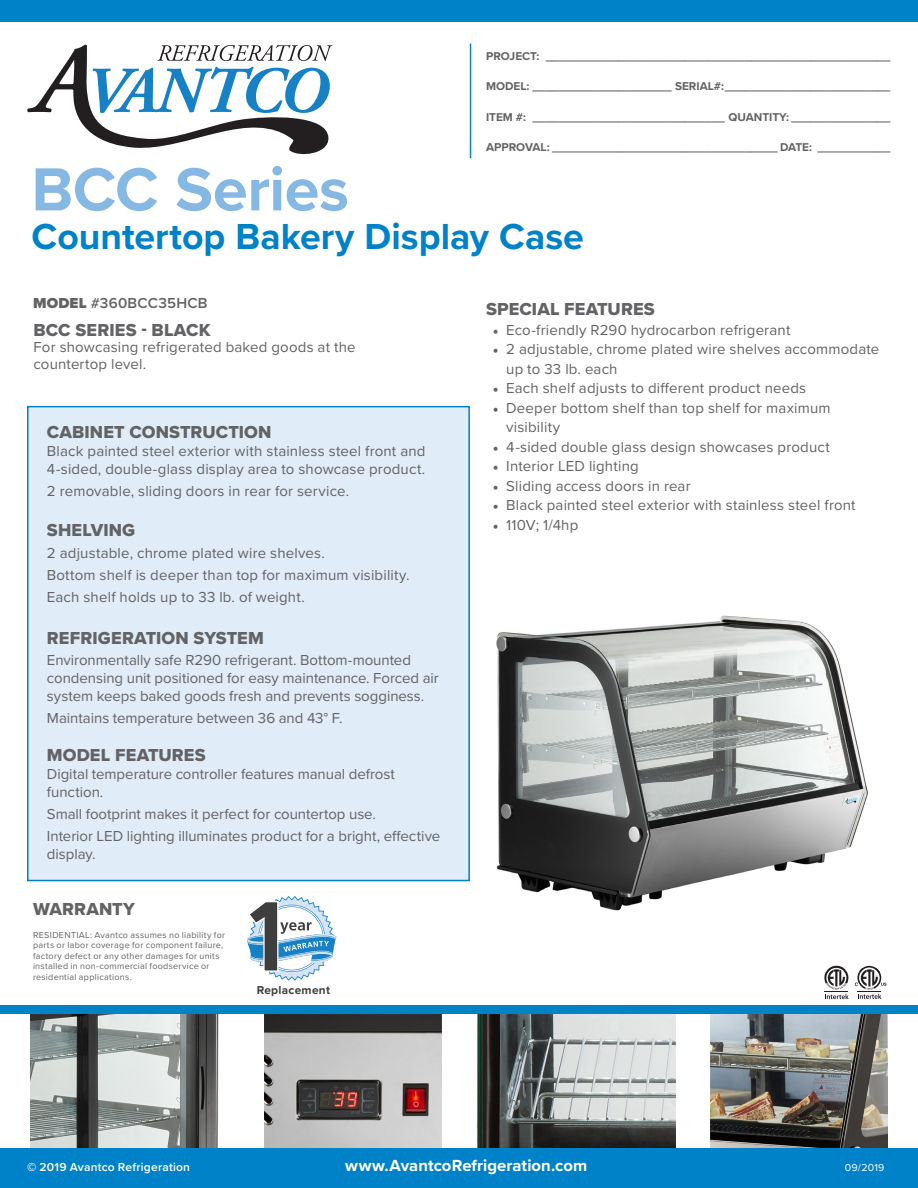
<style>
.page{position:relative;width:918px;height:1188px;background:#fff}
.page>*{position:absolute;margin:0;border:0;box-sizing:border-box;transform-origin:0 0}
.Series_Page_-_Series{font:700 63px "Proxima Nova";letter-spacing:-.005em;color:#85b8e2}
.t1{font:700 37.5px "Proxima Nova";color:#0082c8}
.t2{font:18px "Proxima Nova Extrabld";letter-spacing:.005em;color:#636366}
.t3{font:700 16.65px "Proxima Nova";letter-spacing:.005em;color:#fff}
.t4{font:15px/18px "Proxima Nova";letter-spacing:.01em;color:#636366}
.t5{font:600 15px "Proxima Nova";letter-spacing:.015em;color:#636366}
.t6{font:600 12px "Proxima Nova";letter-spacing:.02em;color:#fff}
.t7{font:700 11.85px "Proxima Nova";letter-spacing:.025em;color:#3e3e3f}
.t8{font:700 11.7px "Proxima Nova";color:#636366}
.t9{font:10.5px "Proxima Nova";letter-spacing:.025em;color:#fff}
.t10{font:9px/10.5px "Proxima Nova";letter-spacing:.03em;color:#636366}
.s1{font-weight:900}
.s2{font-family:"Minion Pro"}
</style>
<div class="page">
<svg style="left:824px;top:966px;width:25px;height:33px"></svg>
<svg style="left:855px;top:966px;width:31px;height:33px"></svg>
<img style="left:496px;top:615px;width:372px;height:296px">
<svg style="left:263px;top:1013px;width:180px;height:135px;background:#9c9999"></svg>
<img style="left:709px;top:1013px;width:181px;height:135px">
<svg style="left:28px;top:1013px;width:203px;height:135px;background:#9a9f9e"></svg>
<svg style="left:475px;top:1013px;width:202px;height:135px;background:#888c8c"></svg>
<div style="left:27px;top:406px;width:443px;height:475px;background:#e0ecf7;border:2px solid #0082c8"></div>
<div style="left:0;top:0;width:918px;height:21px;background:#0082c8"></div>
<div style="left:0;top:1148px;width:918px;height:40px;background:#0082c8"></div>
<div style="left:0;top:1005px;width:918px;height:8px;background:#0082c8"></div>
<svg style="left:27px;top:45px;width:305px;height:110px"></svg>
<hr style="left:470px;top:43px;width:1px;height:115px;background:#0082c8">
<svg style="left:247px;top:896px;width:89px;height:85px"></svg>
<p class="Series_Page_-_Series" style="left:32px;top:142px;width:319px">BCC Series</p>
<p class="t8" style="left:486px;top:47px;width:406px">PROJECT: ____________________________________________________</p>
<p class="t8" style="left:486px;top:78px;width:406px">MODEL: _____________________ SERIAL#:_________________________</p>
<p class="t8" style="left:486px;top:108px;width:406px">ITEM #: _____________________________ QUANTITY: _______________</p>
<p class="t8" style="left:486px;top:139px;width:406px">APPROVAL: __________________________________ DATE: ___________</p>
<p class="t1" style="left:32px;top:209px;width:554px">Countertop Bakery Display Case</p>
<p class="t5" style="left:33px;top:292px;width:176px"><span class="s1">MODEL</span> #360BCC35HCB</p>
<p class="t2" style="left:33px;top:316px;width:179px">BCC SERIES - BLACK</p>
<p class="t4" style="left:33px;top:338px;width:324px;line-height:16.5px">For showcasing refrigerated baked goods at the countertop level.</p>
<p class="t2" style="left:47px;top:418px;width:226px">CABINET CONSTRUCTION</p>
<p class="t4" style="left:47px;top:441px;width:380px">Black painted steel exterior with stainless steel front and<br>4-sided, double-glass display area to showcase product.</p>
<p class="t4" style="left:47px;top:481px;width:304px">2 removable, sliding doors in rear for service.</p>
<p class="t2" style="left:47px;top:517px;width:90px">SHELVING</p>
<p class="t4" style="left:47px;top:543px;width:279px">2 adjustable, chrome plated wire shelves.</p>
<p class="t4" style="left:47px;top:565px;width:364px">Bottom shelf is deeper than top for maximum visibility.</p>
<p class="t4" style="left:47px;top:588px;width:259px">Each shelf holds up to 33 lb. of weight.</p>
<p class="t2" style="left:47px;top:624px;width:218px">REFRIGERATION SYSTEM</p>
<p class="t4" style="left:47px;top:650px;width:393px">Environmentally safe R290 refrigerant. Bottom-mounted condensing unit positioned for easy maintenance. Forced air system keeps baked goods fresh and prevents sogginess.</p>
<p class="t4" style="left:47px;top:709px;width:297px">Maintains temperature between 36 and 43° F.</p>
<p class="t2" style="left:47px;top:741px;width:160px">MODEL FEATURES</p>
<p class="t4" style="left:47px;top:764px;width:349px">Digital temperature controller features manual defrost function.</p>
<p class="t4" style="left:47px;top:804px;width:331px">Small footprint makes it perfect for countertop use.</p>
<p class="t4" style="left:47px;top:827px;width:395px">Interior LED lighting illuminates product for a bright, effective display.</p>
<p class="t2" style="left:33px;top:895px;width:104px">WARRANTY</p>
<p class="t10" style="left:33px;top:929px;width:194px">RESIDENTIAL: Avantco assumes no liability for parts or labor coverage for component failure, factory defect or any other damages for units installed in non-commercial foodservice or residential applications.</p>
<p class="t7" style="left:257px;top:983px;width:75px">Replacement</p>
<p class="t2" style="left:486px;top:296px;width:170px">SPECIAL FEATURES</p>
<p class="t4" style="left:493px;top:320px;width:299px"><span class="s2">•</span> Eco-friendly R290 hydrocarbon refrigerant</p>
<p class="t4" style="left:506px;top:339px;width:375px;line-height:19.5px;text-indent:-14px"><span class="s2">•</span> 2 adjustable, chrome plated wire shelves accommodate up to 33 lb. each</p>
<p class="t4" style="left:493px;top:378px;width:315px"><span class="s2">•</span> Each shelf adjusts to different product needs</p>
<p class="t4" style="left:506px;top:397px;width:326px;line-height:19.5px;text-indent:-14px"><span class="s2">•</span> Deeper bottom shelf than top shelf for maximum visibility</p>
<p class="t4" style="left:493px;top:437px;width:339px"><span class="s2">•</span> 4-sided double glass design showcases product</p>
<p class="t4" style="left:493px;top:456px;width:148px"><span class="s2">•</span> Interior LED lighting</p>
<p class="t4" style="left:493px;top:476px;width:199px"><span class="s2">•</span> Sliding access doors in rear</p>
<p class="t4" style="left:493px;top:495px;width:364px"><span class="s2">•</span> Black painted steel exterior with stainless steel front</p>
<p class="t4" style="left:493px;top:515px;width:87px"><span class="s2">•</span> 110V; 1/4hp</p>
<p class="t6" style="left:27px;top:1158px;width:165px"><span class="s1">©</span> 2019 Avantco Refrigeration</p>
<p class="t3" style="left:345px;top:1153px;width:243px">www.AvantcoRefrigeration.com</p>
<p class="t9" style="left:845px;top:1160px;width:41px">09/2019</p>
</div>
